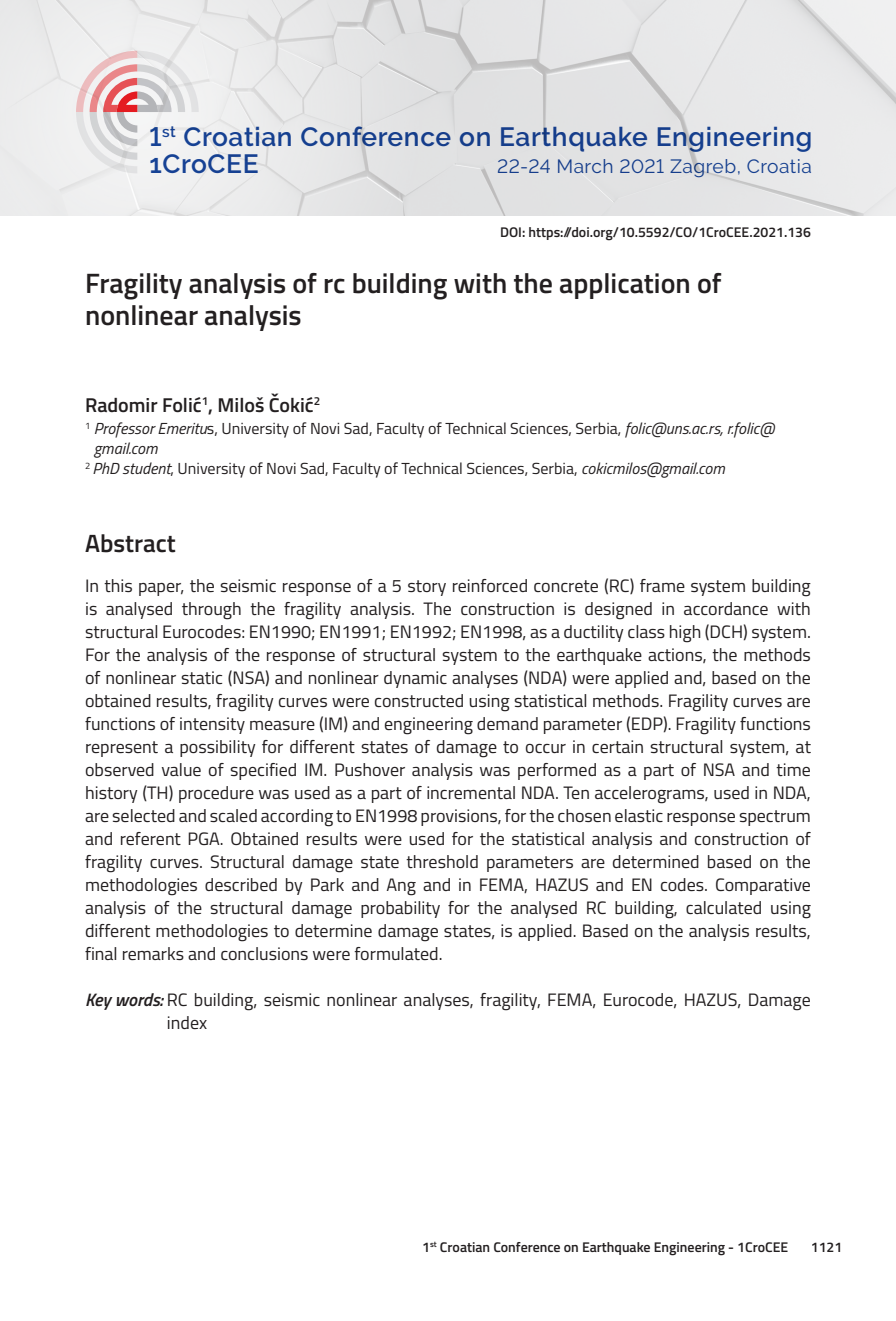
<style>
.page{position:relative;width:896px;height:1321px;background:#fff}
.page>*{position:absolute;margin:0;border:0;box-sizing:border-box;transform-origin:0 0}
.t1{font:600 28px/32px "Titillium";color:#231f20}
.t2{font:600 26.4px/27.2px "Raleway";letter-spacing:.025em;color:#18469d}
.t3{font:600 25px "Titillium";color:#231f20}
.t4{font:600 20px "Titillium";color:#231f20}
.t5{font:19.2px "Raleway";letter-spacing:.025em;color:#18469d}
.t6{font:18px/23px "Titillium";color:#231f20;text-align:justify}
.t7{font:16px "Titillium";color:#231f20}
.t8{font:italic 16px "Titillium";color:#231f20}
.t9{font:600 14px "Titillium";color:#231f20}
.s1{font-style:italic}
.s2{font-weight:600;font-style:italic}
</style>
<div class="page">
<img style="left:423px;top:0;width:473px;height:215px">
<div style="left:0;top:0;width:423px;height:215px;background:#eaeaeb"></div>
<svg style="left:76px;top:51px;width:123px;height:121px"></svg>
<h2 class="t2" style="left:149px;top:123px;width:664px">1<sup>st</sup> Croatian Conference on Earthquake Engineering<br>1CroCEE</h2>
<p class="t5" style="left:497px;top:155px;width:316px">22-24 March 2021 Zagreb, Croatia</p>
<p class="t9" style="left:500px;top:222px;width:312px">DOI: https://doi.org/10.5592/CO/1CroCEE.2021.136</p>
<h1 class="t1" style="left:85px;top:266px;width:638px">Fragility analysis of rc building with the application of nonlinear analysis</h1>
<p class="t4" style="left:85px;top:390px;width:237px">Radomir Folić<sup>1</sup>, Miloš Čokić<sup>2</sup></p>
<p class="t7" style="left:85px;top:417px;width:691px"><sup>1</sup> <span class="s1">Professor Emeritu</span>s, University of Novi Sad, Faculty of Technical Sciences, Serbia, <span class="s1">folic@uns.ac.rs, r.folic@</span></p>
<p class="t8" style="left:94px;top:437px;width:65px">gmail.com</p>
<p class="t7" style="left:85px;top:457px;width:641px"><sup>2</sup> <span class="s1">PhD student</span>, University of Novi Sad, Faculty of Technical Sciences, Serbia, <span class="s1">cokicmilos@gmail.com</span></p>
<h3 class="t3" style="left:85px;top:524px;width:92px">Abstract</h3>
<p class="t6" style="left:85px;top:573px;width:727px">In this paper, the seismic response of a 5 story reinforced concrete (RC) frame system building is analysed through the fragility analysis. The construction is designed in accordance with structural Eurocodes: EN1990; EN1991; EN1992; EN1998, as a ductility class high (DCH) system.<br>For the analysis of the response of structural system to the earthquake actions, the methods of nonlinear static (NSA) and nonlinear dynamic analyses (NDA) were applied and, based on the obtained results, fragility curves were constructed using statistical methods. Fragility curves are functions of intensity measure (IM) and engineering demand parameter (EDP). Fragility functions represent a possibility for different states of damage to occur in certain structural system, at observed value of specified IM. Pushover analysis was performed as a part of NSA and time history (TH) procedure was used as a part of incremental NDA. Ten accelerograms, used in NDA, are selected and scaled according to EN1998 provisions, for the chosen elastic response spectrum and referent PGA. Obtained results were used for the statistical analysis and construction of fragility curves. Structural damage state threshold parameters are determined based on the methodologies described by Park and Ang and in FEMA, HAZUS and EN codes. Comparative analysis of the structural damage probability for the analysed RC building, calculated using different methodologies to determine damage states, is applied. Based on the analysis results, final remarks and conclusions were formulated.</p>
<p class="t6" style="left:167px;top:987px;width:645px;text-indent:-82px"><span class="s2">Key words:</span> RC building, seismic nonlinear analyses, fragility, FEMA, Eurocode, HAZUS, Damage index</p>
<p class="t9" style="left:422px;top:1237px;width:367px">1<sup>st</sup> Croatian Conference on Earthquake Engineering - 1CroCEE</p>
<p class="t9" style="left:811px;top:1237px;width:33px">1121</p>
</div>
